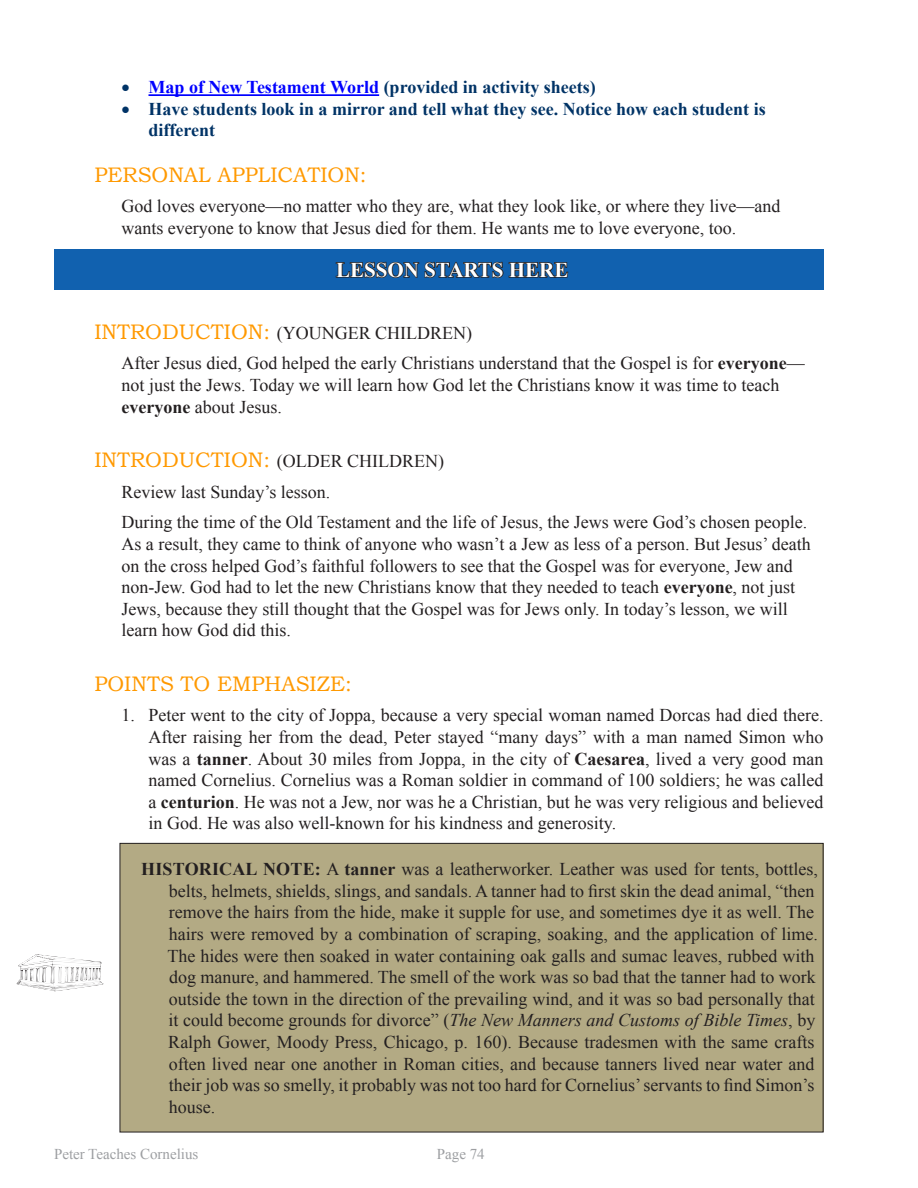
<style>
.page{position:relative;width:918px;height:1188px;background:#fff}
.page>*{position:absolute;margin:0;border:0;box-sizing:border-box;transform-origin:0 0}
.Heading_1{font:21px "Bookman Old Style";color:#f90}
.Lesson_Start_Text{font:700 21px "Times New Roman";color:#fff}
.Boxed_Text{font:18px/21.6px "Times New Roman";color:#231f20;text-align:justify}
.Body_Text_Indented{font:18px/21.6px "Times New Roman";color:#231f20}
.t1{font:700 18px/21.6px "Times New Roman";color:#036}
.Heading_1-2{font:18px "Times New Roman";color:#231f20}
.t2{font:15px "Times New Roman";color:#9d9fa2}
.s1{color:#00f}
.s2{font-family:"Bookman Old Style";font-size:21px;color:#f90}
.s3{font-weight:700}
.s4{font-style:italic}
</style>
<div class="page">
<hr style="left:148px;top:94px;width:231px;height:2px;background:#00f">
<div style="left:54px;top:249px;width:770px;height:41px;background:#1161af"></div>
<svg style="left:335px;top:261px;width:234px;height:17px"></svg>
<div style="left:120px;top:843px;width:703px;height:289px;background:#b3aa84"></div>
<svg style="left:17px;top:954px;width:86px;height:37px"></svg>
<p class="t1" style="left:122px;top:76px;width:476px">• <span class="s1">Map of New Testament World</span> (provided in activity sheets)</p>
<p class="t1" style="left:148px;top:98px;width:619px;text-indent:-27px">• Have students look in a mirror and tell what they see. Notice how each student is different</p>
<p class="Heading_1" style="left:94px;top:161px;width:274px">PERSONAL APPLICATION:</p>
<p class="Body_Text_Indented" style="left:122px;top:195px;width:660px">God loves everyone—no matter who they are, what they look like, or where they live—and wants everyone to know that Jesus died for them. He wants me to love everyone, too.</p>
<p class="Lesson_Start_Text" style="left:336px;top:255px;width:234px">LESSON STARTS HERE</p>
<p class="Heading_1-2" style="left:94px;top:321px;width:379px"><span class="s2">INTRODUCTION:</span> (YOUNGER CHILDREN)</p>
<p class="Body_Text_Indented" style="left:122px;top:352px;width:685px">After Jesus died, God helped the early Christians understand that the Gospel is for <span class="s3">everyone</span>— not just the Jews. Today we will learn how God let the Christians know it was time to teach <span class="s3">everyone</span> about Jesus.</p>
<p class="Heading_1-2" style="left:94px;top:449px;width:351px"><span class="s2">INTRODUCTION:</span> (OLDER CHILDREN)</p>
<p class="Body_Text_Indented" style="left:122px;top:481px;width:210px">Review last Sunday’s lesson.</p>
<p class="Body_Text_Indented" style="left:122px;top:511px;width:691px">During the time of the Old Testament and the life of Jesus, the Jews were God’s chosen people.<br>As a result, they came to think of anyone who wasn’t a Jew as less of a person. But Jesus’ death on the cross helped God’s faithful followers to see that the Gospel was for everyone, Jew and non-Jew. God had to let the new Christians know that they needed to teach <span class="s3">everyone</span>, not just Jews, because they still thought that the Gospel was for Jews only. In today’s lesson, we will learn how God did this.</p>
<p class="Heading_1" style="left:94px;top:670px;width:259px">POINTS TO EMPHASIZE:</p>
<p class="Boxed_Text" style="left:148px;top:704px;width:677px;text-indent:-27px">1. Peter went to the city of Joppa, because a very special woman named Dorcas had died there.<br>After raising her from the dead, Peter stayed “many days” with a man named Simon who was a <span class="s3">tanner</span>. About 30 miles from Joppa, in the city of <span class="s3">Caesarea</span>, lived a very good man named Cornelius. Cornelius was a Roman soldier in command of 100 soldiers; he was called a <span class="s3">centurion</span>. He was not a Jew, nor was he a Christian, but he was very religious and believed in God. He was also well-known for his kindness and generosity.</p>
<p class="Boxed_Text" style="left:167px;top:858px;width:652px;text-align:left;text-indent:-26px"><span class="s3">HISTORICAL NOTE:</span> A <span class="s3">tanner</span> was a leatherworker. Leather was used for tents, bottles, belts, helmets, shields, slings, and sandals. A tanner had to first skin the dead animal, “then remove the hairs from the hide, make it supple for use, and sometimes dye it as well. The hairs were removed by a combination of scraping, soaking, and the application of lime.<br>The hides were then soaked in water containing oak galls and sumac leaves, rubbed with dog manure, and hammered. The smell of the work was so bad that the tanner had to work outside the town in the direction of the prevailing wind, and it was so bad personally that it could become grounds for divorce” (<span class="s4">The New Manners and Customs of Bible Times</span>, by Ralph Gower, Moody Press, Chicago, p. 160). Because tradesmen with the same crafts often lived near one another in Roman cities, and because tanners lived near water and their job was so smelly, it probably was not too hard for Cornelius’ servants to find Simon’s house.</p>
<p class="t2" style="left:54px;top:1144px;width:146px">Peter Teaches Cornelius</p>
<p class="t2" style="left:437px;top:1144px;width:49px">Page 74</p>
</div>
